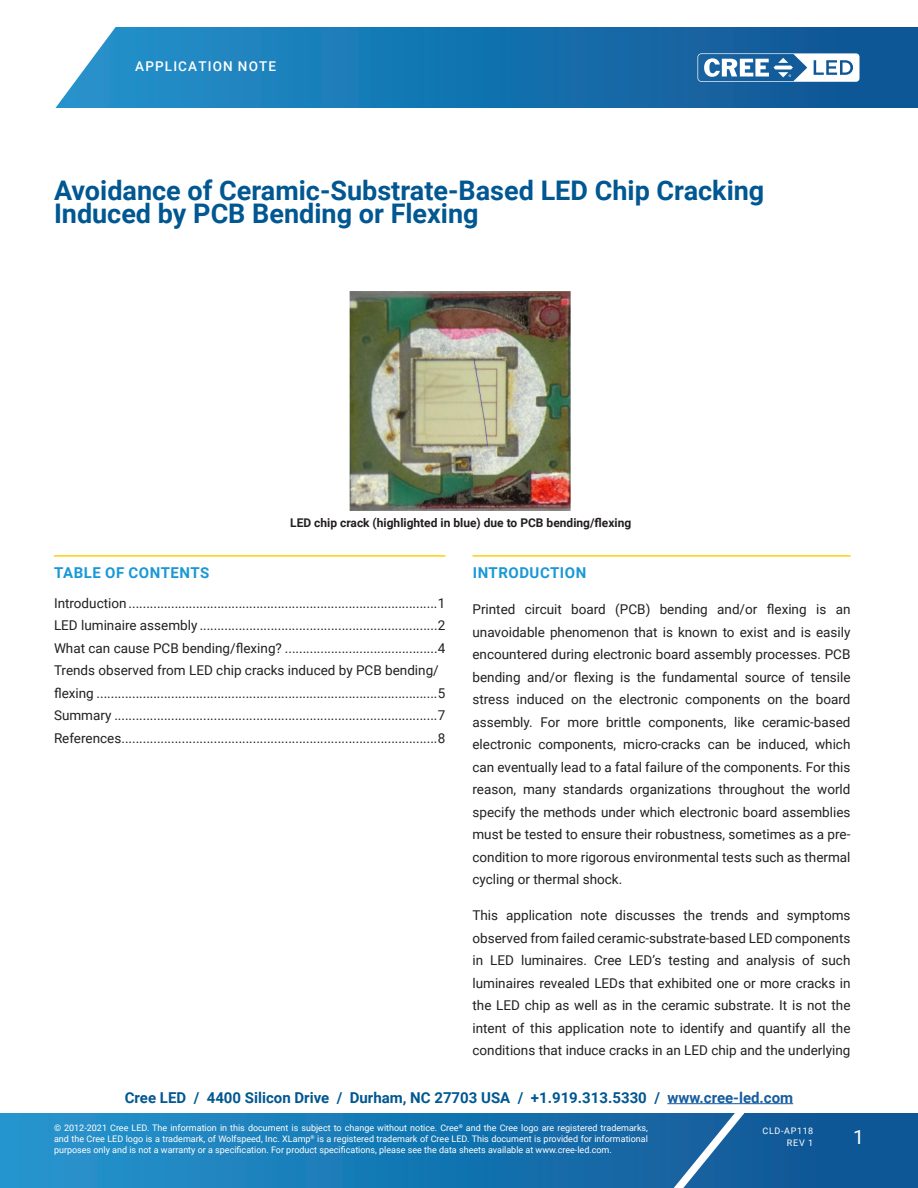
<style>
.page{position:relative;width:918px;height:1188px;background:#fff}
.page>*{position:absolute;margin:0;border:0;box-sizing:border-box;transform-origin:0 0}
.doc_title{font:700 27px/22.5px "Roboto";color:#015792}
.t1{font:19.5px "Roboto";color:#fff}
.t2{font:700 15px "Roboto";color:#015792}
.Section_heading_top{font:700 15px "Roboto";letter-spacing:.035em;color:#1a98d6}
.t3{font:13.5px/22.5px "Roboto";color:#231f20;text-align:justify}
.t4{font:500 13.5px "Roboto";letter-spacing:.085em;color:#fff}
.t5{font:700 12px "Roboto";color:#231f20}
.t6{font:9px/10.8px "Roboto";color:#fff;text-align:justify}
.t7{font:9px/12px "Roboto";letter-spacing:.085em;color:#fff;text-align:right}
.s1{color:#175d9e}
</style>
<div class="page">
<svg style="left:0;top:1113px;width:918px;height:75px;background:#1876b2"></svg>
<svg style="left:644px;top:1113px;width:117px;height:75px;background:#296da6"></svg>
<svg style="left:55px;top:27px;width:863px;height:81px;background:#2078b2"></svg>
<svg style="left:697px;top:53px;width:162px;height:29px"></svg>
<hr style="left:667px;top:1103px;width:126px;height:1px;background:#175d9e">
<hr style="left:472px;top:555px;width:378px;height:2px;background:#fece08">
<hr style="left:54px;top:555px;width:392px;height:2px;background:#fece08">
<img style="left:350px;top:292px;width:220px;height:218px">
<p class="t4" style="left:135px;top:57px;width:142px">APPLICATION NOTE</p>
<p class="doc_title" style="left:54px;top:178px;width:712px">Avoidance of Ceramic-Substrate-Based LED Chip Cracking<br>Induced by PCB Bending or Flexing</p>
<p class="t5" style="left:290px;top:514px;width:343px">LED chip crack (highlighted in blue) due to PCB bending/flexing</p>
<p class="Section_heading_top" style="left:54px;top:562px;width:157px">TABLE OF CONTENTS</p>
<p class="t3" style="left:54px;top:591px;width:393px">Introduction .......................................................................................1</p>
<p class="t3" style="left:54px;top:613px;width:393px">LED luminaire assembly ...................................................................2</p>
<p class="t3" style="left:54px;top:636px;width:393px">What can cause PCB bending/flexing? ...........................................4</p>
<p class="t3" style="left:54px;top:658px;width:393px">Trends observed from LED chip cracks induced by PCB bending/ flexing ................................................................................................5</p>
<p class="t3" style="left:54px;top:703px;width:393px">Summary ...........................................................................................7</p>
<p class="t3" style="left:54px;top:726px;width:393px">References.........................................................................................8</p>
<p class="Section_heading_top" style="left:473px;top:562px;width:115px">INTRODUCTION</p>
<p class="t3" style="left:472px;top:598px;width:380px">Printed circuit board (PCB) bending and/or flexing is an unavoidable phenomenon that is known to exist and is easily encountered during electronic board assembly processes. PCB bending and/or flexing is the fundamental source of tensile stress induced on the electronic components on the board assembly. For more brittle components, like ceramic-based electronic components, micro-cracks can be induced, which can eventually lead to a fatal failure of the components. For this reason, many standards organizations throughout the world specify the methods under which electronic board assemblies must be tested to ensure their robustness, sometimes as a pre&shy;condition to more rigorous environmental tests such as thermal cycling or thermal shock.</p>
<p class="t3" style="left:472px;top:904px;width:380px">This application note discusses the trends and symptoms observed from failed ceramic-substrate-based LED components in LED luminaires. Cree LED’s testing and analysis of such luminaires revealed LEDs that exhibited one or more cracks in the LED chip as well as in the ceramic substrate. It is not the intent of this application note to identify and quantify all the conditions that induce cracks in an LED chip and the underlying</p>
<p class="t2" style="left:125px;top:1087px;width:670px">Cree LED / 4400 Silicon Drive / Durham, NC 27703 USA / +1.919.313.5330 / <span class="s1">www.cree-led.com</span></p>
<p class="t6" style="left:54px;top:1122px;width:596px">© 2012-2021 Cree LED. The information in this document is subject to change without notice. Cree<sup>®</sup> and the Cree logo are registered trademarks, and the Cree LED logo is a trademark, of Wolfspeed, Inc. XLamp<sup>®</sup> is a registered trademark of Cree LED. This document is provided for informational purposes only and is not a warranty or a specification. For product specifications, please see the data sheets available at www.cree-led.com.</p>
<p class="t7" style="left:762px;top:1124px;width:52px">CLD-AP118<br>REV 1</p>
<h2 class="t1" style="left:853px;top:1123px;width:12px">1</h2>
</div>
